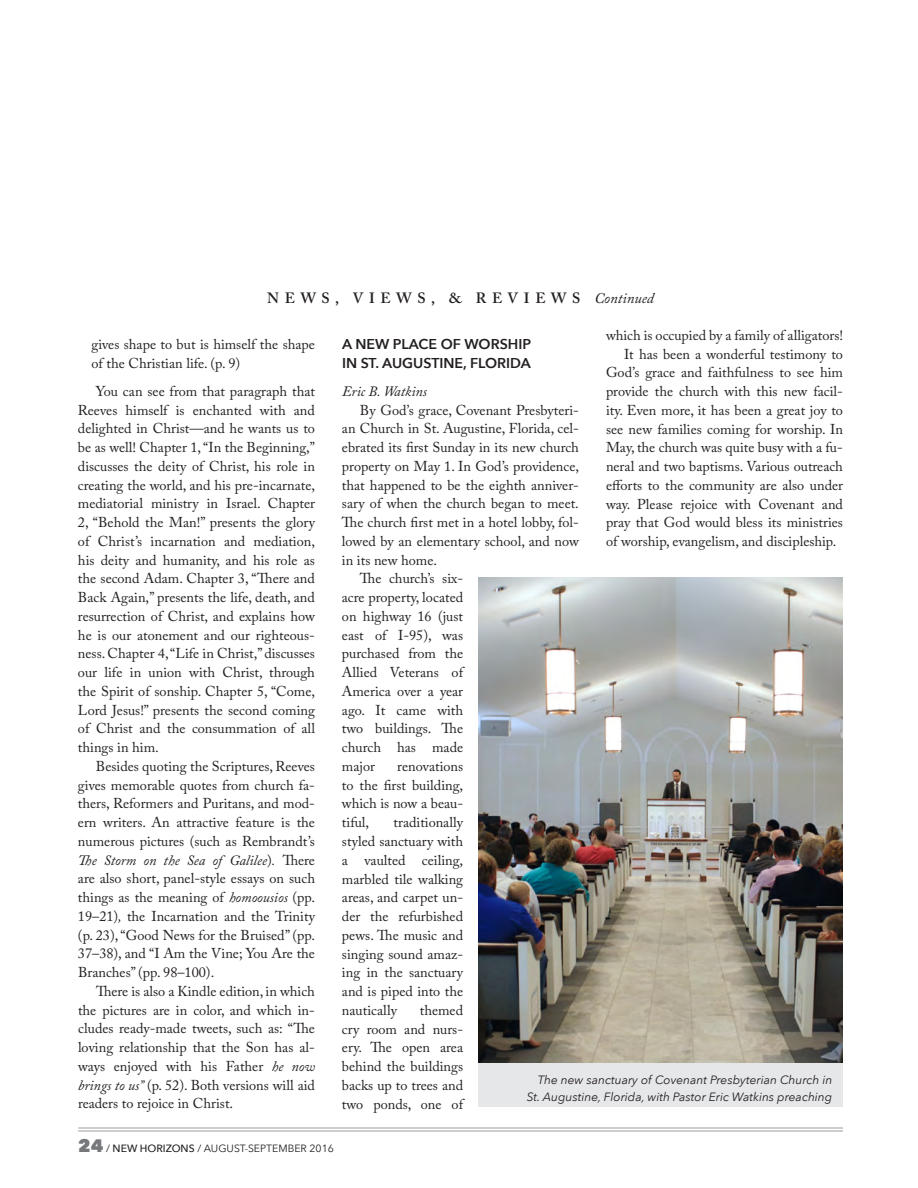
<style>
.page{position:relative;width:918px;height:1188px;background:#fff}
.page>*{position:absolute;margin:0;border:0;box-sizing:border-box;transform-origin:0 0}
.Department_name{font:600 14.85px "Adobe Caslon Pro";letter-spacing:.375em;color:#231f20}
.News_item_text{font:14.25px/18.8px "Adobe Caslon Pro";color:#231f20;text-align:justify}
.New_item_text_indent{font:14.25px/18.8px "Adobe Caslon Pro";color:#231f20}
.News_item_title_when{font:600 14.25px/18.8px "Avenir Next";color:#231f20}
.News_item_text-2{font:italic 14.25px "Adobe Caslon Pro";color:#231f20}
.Photo_Caption{font:italic 12px/16.5px "Avenir Next";color:#231f20;text-align:right}
.t1{font:10.5px "Avenir Next";color:#231f20}
.s1{font-weight:400;font-style:italic}
.s2{font-style:italic}
.s3{font-weight:800;font-size:18px;color:#76787b}
.s4{font-weight:500}
</style>
<div class="page">
<hr style="left:78px;top:1127px;width:765px;height:2px;background:#bcbdc0">
<hr style="left:78px;top:1130px;width:765px;height:2px;background:#bcbdc0">
<div style="left:478px;top:809px;width:365px;height:297px;background:#e6e7e9"></div>
<img style="left:478px;top:578px;width:365px;height:484px">
<p class="Department_name" style="left:267px;top:290px;width:388px">NEWS, VIEWS, &amp; REVIEWS <span class="s1">Continued</span></p>
<p class="News_item_title_when" style="left:342px;top:335px;width:191px">A NEW PLACE OF WORSHIP<br>IN ST. AUGUSTINE, FLORIDA</p>
<p class="News_item_text-2" style="left:342px;top:383px;width:87px">Eric B. Watkins</p>
<p class="News_item_text" style="left:342px;top:400px;width:239px;text-indent:18px">By God’s grace, Covenant Presbyteri&shy;an Church in St. Augustine, Florida, cel&shy;ebrated its first Sunday in its new church property on May 1. In God’s providence, that happened to be the eighth anniver&shy;sary of when the church began to meet.<br>The church first met in a hotel lobby, fol&shy;lowed by an elementary school, and now in its new home.</p>
<p class="News_item_text" style="left:342px;top:569px;width:123px;text-indent:18px">The church’s six&shy;acre property, located on highway 16 (just east of I-95), was purchased from the Allied Veterans of America over a year ago. It came with two buildings. The church has made major</p>
<p class="News_item_text" style="left:606px;top:326px;width:239px">which is occupied by a family of alligators!</p>
<p class="News_item_text" style="left:606px;top:344px;width:239px;text-indent:18px">It has been a wonderful testimony to God’s grace and faithfulness to see him provide the church with this new facil&shy;ity. Even more, it has been a great joy to see new families coming for worship. In May, the church was quite busy with a fu&shy;neral and two baptisms. Various outreach efforts to the community are also under way. Please rejoice with Covenant and pray that God would bless its ministries of worship, evangelism, and discipleship.</p>
<p class="New_item_text_indent" style="left:91px;top:335px;width:225px">gives shape to but is himself the shape of the Christian life. (p. 9)</p>
<p class="News_item_text" style="left:78px;top:382px;width:239px;text-indent:18px">You can see from that paragraph that Reeves himself is enchanted with and delighted in Christ—and he wants us to be as well! Chapter 1, “In the Beginning,” discusses the deity of Christ, his role in creating the world, and his pre-incarnate, mediatorial ministry in Israel. Chapter 2, “Behold the Man!” presents the glory of Christ’s incarnation and mediation, his deity and humanity, and his role as the second Adam. Chapter 3, “There and Back Again,” presents the life, death, and resurrection of Christ, and explains how he is our atonement and our righteous&shy;ness. Chapter 4, “Life in Christ,” discusses our life in union with Christ, through the Spirit of sonship. Chapter 5, “Come, Lord Jesus!” presents the second coming of Christ and the consummation of all things in him.</p>
<p class="News_item_text" style="left:78px;top:757px;width:239px;text-indent:18px">Besides quoting the Scriptures, Reeves gives memorable quotes from church fa&shy;thers, Reformers and Puritans, and mod&shy;ern writers. An attractive feature is the numerous pictures (such as Rembrandt’s <span class="s2">The Storm on the Sea of Galilee</span>)<span class="s2">.</span> There are also short, panel-style essays on such things as the meaning of <span class="s2">homoousios</span> (pp.<br>19–21)<span class="s2">,</span> the Incarnation and the Trinity (p. 23), “Good News for the Bruised” (pp.<br>37–38), and “I Am the Vine; You Are the Branches” (pp. 98–100).</p>
<p class="News_item_text" style="left:78px;top:981px;width:239px;text-indent:18px">There is also a Kindle edition, in which the pictures are in color, and which in&shy;cludes ready-made tweets, such as: “The loving relationship that the Son has al&shy;ways enjoyed with his Father <span class="s2">he now brings to us”</span> (p. 52). Both versions will aid readers to rejoice in Christ.</p>
<p class="News_item_text" style="left:342px;top:757px;width:123px;text-indent:55px">renovations to the first building, which is now a beau&shy;tiful,</p>
<p class="News_item_text" style="left:342px;top:813px;width:123px;text-indent:52px">traditionally styled sanctuary with a vaulted ceiling, marbled tile walking areas, and carpet un&shy;der the refurbished pews. The music and singing sound amaz&shy;ing in the sanctuary and is piped into the nautically</p>
<p class="News_item_text" style="left:342px;top:1000px;width:123px;text-indent:78px">themed cry room and nurs&shy;ery. The open area behind the buildings backs up to trees and two ponds, one of</p>
<p class="Photo_Caption" style="left:527px;top:1072px;width:307px">The new sanctuary of Covenant Presbyterian Church in<br>St. Augustine, Florida, with Pastor Eric Watkins preaching</p>
<p class="t1" style="left:78px;top:1142px;width:257px"><span class="s3">24</span> / <span class="s4">NEW HORIZONS</span> / AUGUST-SEPTEMBER 2016</p>
</div>
